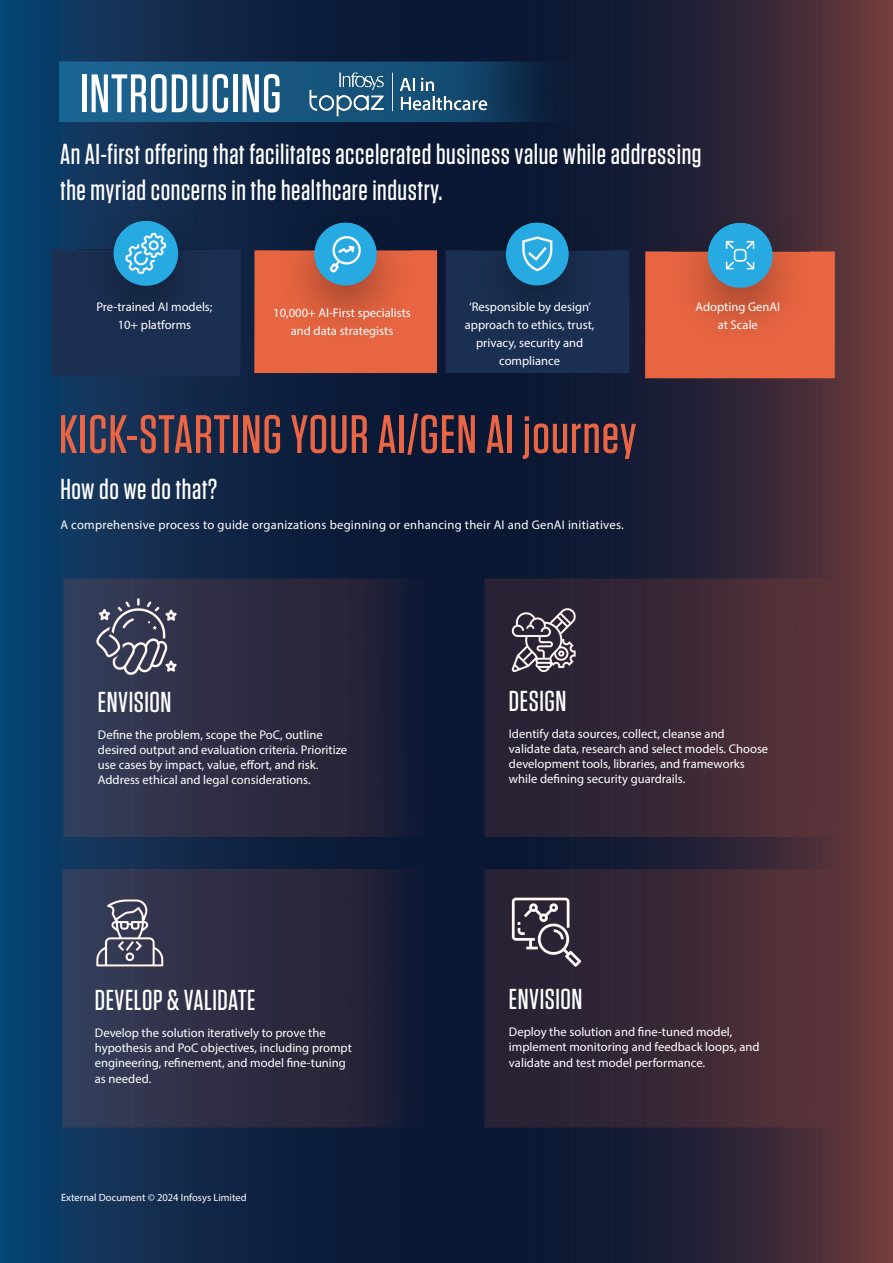
<style>
.page{position:relative;width:893px;height:1263px;background:#fff}
.page>*{position:absolute;margin:0;border:0;box-sizing:border-box;transform-origin:0 0}
.t1{font:500 54px "Tungsten";letter-spacing:.02em;color:#ea6543}
.t2{font:500 54px "Tungsten";letter-spacing:.02em;color:#fff}
.t3{font:500 28.8px/36px "Tungsten";letter-spacing:.02em;color:#fff}
.t4{font:12.6px/15.1px "Myriad Pro";color:#fff;text-align:center}
.t5{font:12.6px "Myriad Pro";letter-spacing:.02em;color:#fff}
.t6{font:10.5px "Myriad Pro";color:#fff}
</style>
<div class="page">
<img style="left:0;top:0;width:893px;height:1263px">
<img style="left:47px;top:37px;width:573px;height:104px">
<img style="left:296px;top:60px;width:225px;height:80px">
<img style="left:40px;top:216px;width:232px;height:176px">
<img style="left:245px;top:218px;width:194px;height:176px">
<img style="left:439px;top:218px;width:187px;height:176px">
<img style="left:626px;top:218px;width:220px;height:176px">
<img style="left:51px;top:555px;width:405px;height:602px">
<img style="left:456px;top:555px;width:408px;height:602px">
<h1 class="t2" style="left:80px;top:65px;width:203px">INTRODUCING</h1>
<h2 class="t3" style="left:60px;top:137px;width:643px">An AI-first offering that facilitates accelerated business value while addressing the myriad concerns in the healthcare industry.</h2>
<p class="t4" style="left:96px;top:297px;width:118px;line-height:18px">Pre-trained AI models;<br>10+ platforms</p>
<p class="t4" style="left:273px;top:303px;width:139px;line-height:18px">10,000+ AI-First specialists and data strategists</p>
<p class="t4" style="left:465px;top:297px;width:131px;line-height:18px">‘Responsible by design’ approach to ethics, trust, privacy, security and compliance</p>
<p class="t4" style="left:695px;top:297px;width:86px;line-height:18px">Adopting GenAI at Scale</p>
<h1 class="t1" style="left:59px;top:406px;width:579px">KICK-STARTING YOUR AI/GEN AI journey</h1>
<h2 class="t3" style="left:60px;top:471px;width:158px">How do we do that?</h2>
<p class="t5" style="left:60px;top:517px;width:565px">A comprehensive process to guide organizations beginning or enhancing their AI and GenAI initiatives.</p>
<h2 class="t3" style="left:98px;top:684px;width:75px">ENVISION</h2>
<p class="t4" style="left:98px;top:727px;width:251px;text-align:left">Define the problem, scope the PoC, outline desired output and evaluation criteria. Prioritize use cases by impact, value, effort, and risk.<br>Address ethical and legal considerations.</p>
<h2 class="t3" style="left:95px;top:983px;width:162px">DEVELOP &amp; VALIDATE</h2>
<p class="t4" style="left:95px;top:1025px;width:259px;text-align:left">Develop the solution iteratively to prove the hypothesis and PoC objectives, including prompt engineering, refinement, and model fine-tuning as needed.</p>
<p class="t6" style="left:61px;top:1191px;width:187px">External Document © 2024 Infosys Limited</p>
<h2 class="t3" style="left:509px;top:683px;width:59px">DESIGN</h2>
<p class="t4" style="left:509px;top:726px;width:261px;text-align:left">Identify data sources, collect, cleanse and validate data, research and select models. Choose development tools, libraries, and frameworks while defining security guardrails.</p>
<h2 class="t3" style="left:509px;top:982px;width:75px">ENVISION</h2>
<p class="t4" style="left:509px;top:1024px;width:252px;text-align:left">Deploy the solution and fine-tuned model, implement monitoring and feedback loops, and validate and test model performance.</p>
</div>
